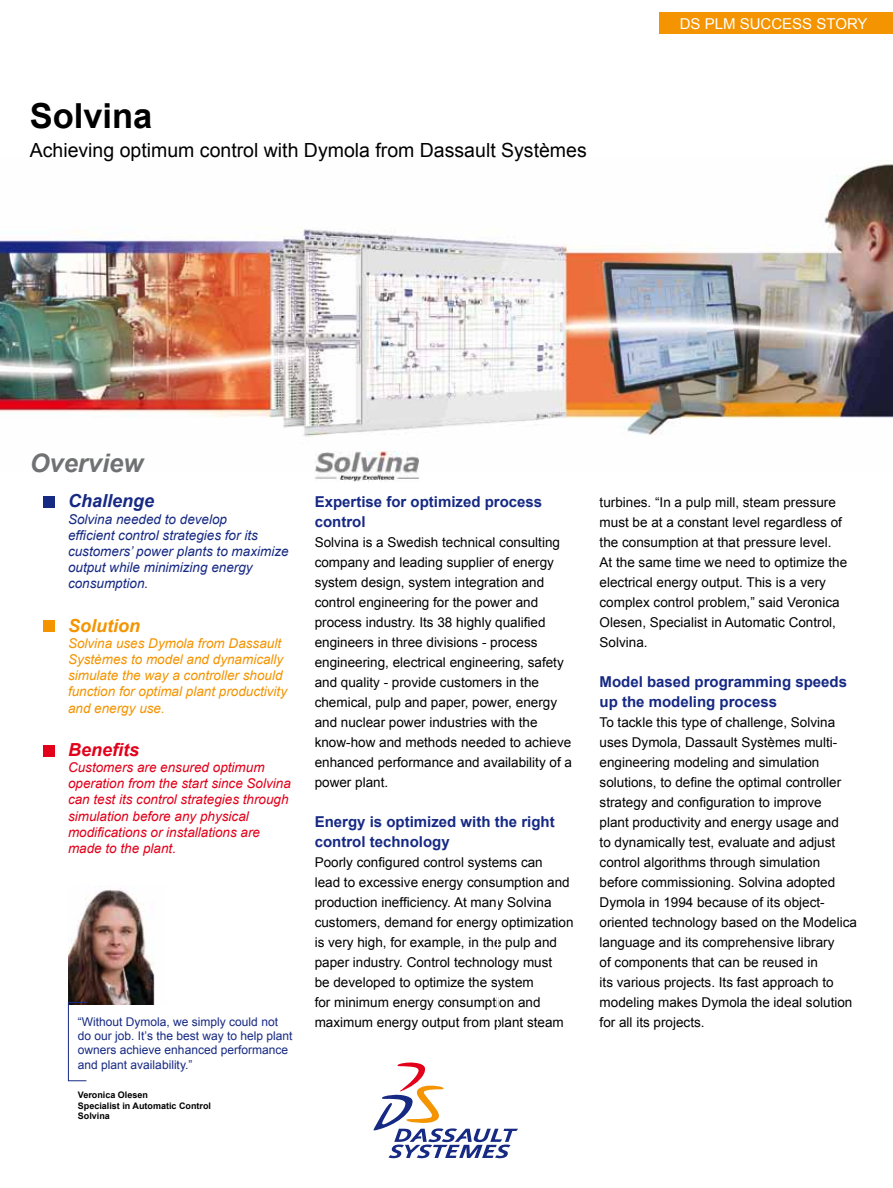
<style>
.page{position:relative;width:893px;height:1188px;background:#fff}
.page>*{position:absolute;margin:0;border:0;box-sizing:border-box;transform-origin:0 0}
.t1{font:700 34.5px "Arial";color:#000}
.t2{font:italic 700 25.5px "Arial";color:#707172}
.t3{font:19.5px "Arial";color:#000}
.t4{font:italic 700 18px "Arial";color:#162983}
.t5{font:italic 700 18px "Arial";color:#f39400}
.t6{font:italic 700 18px "Arial";color:#e2001a}
.t7{font:700 15px/20px "Arial";color:#162983}
.t8{font:15px "Arial";color:#fff}
.t9{font:13.5px/20px "Arial";color:#000}
.t10{font:italic 13.5px/16.2px "Arial";color:#e2001a}
.t11{font:italic 13.5px/16.2px "Arial";color:#f39400}
.t12{font:italic 13.5px/16.2px "Arial";color:#162983}
.t13{font:12px/14.4px "Arial";color:#162983}
.t14{font:700 9px/10.8px "Arial";color:#000}
</style>
<div class="page">
<div style="left:659px;top:13px;width:234px;height:21px;background:#f39400"></div>
<img style="left:0;top:160px;width:893px;height:277px">
<img style="left:68px;top:885px;width:87px;height:119px">
<div style="left:43px;top:496px;width:11px;height:12px;background:#162983"></div>
<div style="left:43px;top:620px;width:11px;height:12px;background:#f39400"></div>
<div style="left:43px;top:745px;width:11px;height:11px;background:#e2001a"></div>
<svg style="left:68px;top:1002px;width:21px;height:80px"></svg>
<svg style="left:373px;top:1062px;width:145px;height:96px"></svg>
<img style="left:315px;top:451px;width:104px;height:31px">
<h1 class="t1" style="left:30px;top:93px;width:124px">Solvina</h1>
<h3 class="t3" style="left:30px;top:138px;width:558px">Achieving optimum control with Dymola from Dassault Systèmes</h3>
<p class="t8" style="left:680px;top:14px;width:189px">DS PLM SUCCESS STORY</p>
<h2 class="t2" style="left:30px;top:446px;width:115px">Overview</h2>
<h3 class="t4" style="left:68px;top:489px;width:88px">Challenge</h3>
<p class="t12" style="left:68px;top:511px;width:222px">Solvina needed to develop<br>efficient control strategies for its customers’ power plants to maximize output while minimizing energy consumption.</p>
<h3 class="t5" style="left:68px;top:614px;width:73px">Solution</h3>
<p class="t11" style="left:68px;top:635px;width:221px">Solvina uses Dymola from Dassault<br>Systèmes to model and dynamically simulate the way a controller should function for optimal plant productivity and energy use.</p>
<h3 class="t6" style="left:68px;top:738px;width:73px">Benefits</h3>
<p class="t10" style="left:68px;top:759px;width:224px">Customers are ensured optimum operation from the start since Solvina can test its control strategies through simulation before any physical modifications or installations are made to the plant.</p>
<p class="t13" style="left:78px;top:1014px;width:216px">“Without Dymola, we simply could not do our job. It’s the best way to help plant owners achieve enhanced performance and plant availability.”</p>
<p class="t14" style="left:78px;top:1090px;width:135px">Veronica Olesen<br>Specialist in Automatic Control<br>Solvina</p>
<p class="t7" style="left:315px;top:493px;width:229px">Expertise for optimized process control</p>
<p class="t9" style="left:315px;top:533px;width:259px">Solvina is a Swedish technical consulting company and leading supplier of energy system design, system integration and control engineering for the power and process industry. Its 38 highly qualified engineers in three divisions - process engineering, electrical engineering, safety and quality - provide customers in the chemical, pulp and paper, power, energy and nuclear power industries with the know-how and methods needed to achieve enhanced performance and availability of a power plant.</p>
<p class="t7" style="left:315px;top:812px;width:242px">Energy is optimized with the right control technology</p>
<p class="t9" style="left:315px;top:852px;width:260px">Poorly configured control systems can<br>lead to excessive energy consumption and production inefficiency. At many Solvina customers, demand for energy optimization is very high, for example, in the pulp and paper industry. Control technology must<br>be developed to optimize the system<br>for minimum energy consumption and maximum energy output from plant steam</p>
<p class="t9" style="left:600px;top:493px;width:249px">turbines. “In a pulp mill, steam pressure must be at a constant level regardless of the consumption at that pressure level.<br>At the same time we need to optimize the electrical energy output. This is a very complex control problem,” said Veronica Olesen, Specialist in Automatic Control, Solvina.</p>
<p class="t7" style="left:600px;top:672px;width:249px">Model based programming speeds up the modeling process</p>
<p class="t9" style="left:600px;top:713px;width:259px">To tackle this type of challenge, Solvina uses Dymola, Dassault Systèmes multi&shy;engineering modeling and simulation solutions, to define the optimal controller strategy and configuration to improve<br>plant productivity and energy usage and<br>to dynamically test, evaluate and adjust control algorithms through simulation before commissioning. Solvina adopted Dymola in 1994 because of its object&shy;oriented technology based on the Modelica language and its comprehensive library<br>of components that can be reused in<br>its various projects. Its fast approach to modeling makes Dymola the ideal solution for all its projects.</p>
</div>
